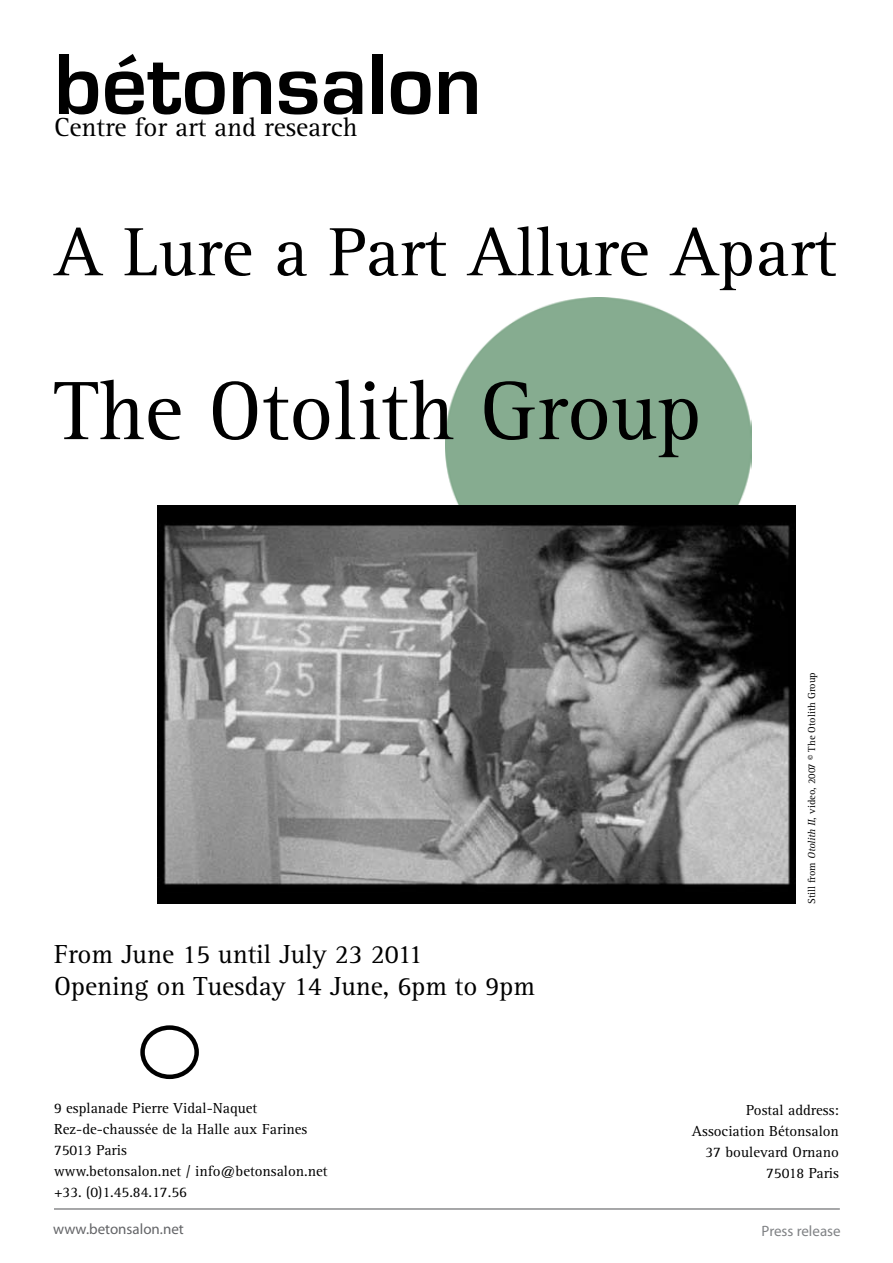
<style>
.page{position:relative;width:893px;height:1263px;background:#fff}
.page>*{position:absolute;margin:0;border:0;box-sizing:border-box;transform-origin:0 0}
.t1{font:700 90px "Eurostile";color:#000}
.t2{font:85.65px "Rotis Serif";color:#000}
.t3{font:70.5px "Rotis Serif";color:#000}
.t4{font:27px/32.4px "Rotis Serif";color:#000}
.t5{font:15px/21px "Rotis Serif";color:#000}
.t6{font:15px "Myriad Pro";color:#636467}
.t7{font:15px "Myriad Pro";color:#808285}
.t8{font:10.5px "Rotis Serif";color:#000}
.s1{font-style:italic}
</style>
<div class="page">
<hr style="left:54px;top:1208px;width:786px;height:1px;background:#636467">
<img style="left:445px;top:298px;width:306px;height:207px">
<div style="left:140px;top:1025px;width:59px;height:54px;border:4px solid #000;border-radius:50%"></div>
<img style="left:157px;top:505px;width:638px;height:399px">
<h1 class="t1" style="left:54px;top:35px;width:429px">bétonsalon</h1>
<h3 class="t4" style="left:54px;top:111px;width:305px">Centre for art and research</h3>
<h3 class="t3" style="left:54px;top:212px;width:784px">A Lure a Part Allure Apart</h3>
<h2 class="t2" style="left:54px;top:362px;width:649px">The Otolith Group</h2>
<h3 class="t4" style="left:54px;top:938px;width:483px">From June 15 until July 23 2011<br>Opening on Tuesday 14 June 6, pm to 9pm</h3>
<p class="t8" style="left:806px;top:904px;width:233px;rotate:-90deg">Still from <span class="s1">Otolith</span> ,<span class="s1">I I</span> video, 2007 © The Otolith Group</p>
<p class="t5" style="left:54px;top:1098px;width:275px">9 esplanade Pierre Vidal-Naquet<br>Rez-de-chaussée de la Halle aux Farines<br>75013 Paris<br>www.betonsalon.net / info@betonsalon.net +33. (0) 1.45.84.17.56</p>
<p class="t5" style="left:692px;top:1100px;width:149px;text-align:right">Postal address:<br>Association Bétonsalon<br>37 boulevard Ornano<br>75018 Paris</p>
<p class="t6" style="left:53px;top:1219px;width:132px">www.betonsalon.net</p>
<p class="t7" style="left:762px;top:1222px;width:81px">Press release</p>
</div>
